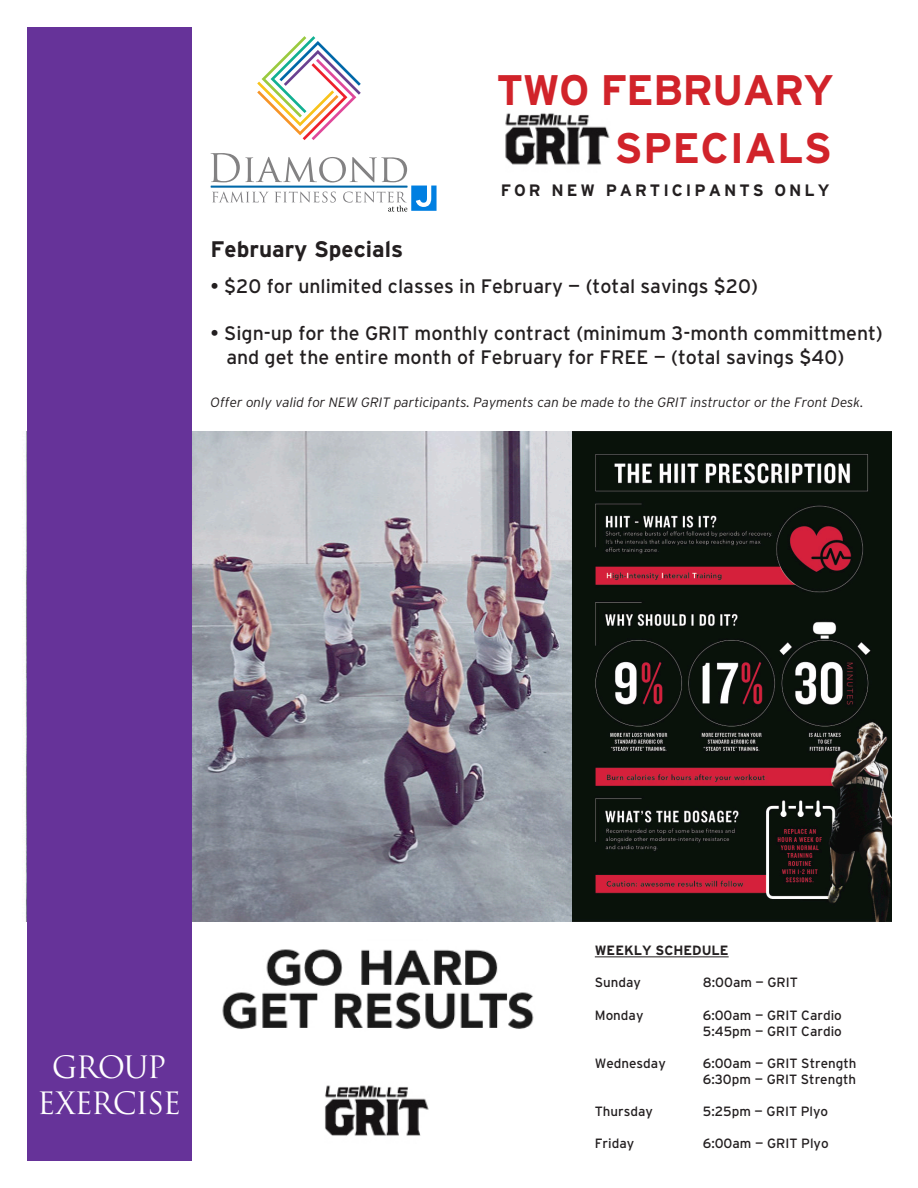
<style>
.page{position:relative;width:918px;height:1188px;background:#fff}
.page>*{position:absolute;margin:0;border:0;box-sizing:border-box;transform-origin:0 0}
.t1{font:700 42.6px "Interstate";letter-spacing:.01em;color:#d1232a}
.t2{font:700 42.6px "Interstate";letter-spacing:-.02em;color:#d1232a}
.t3{font:30px "Trajan";letter-spacing:-.05em;color:#fff}
.t4{font:700 22.5px "Interstate";color:#231f20}
.t5{font:19.5px "Interstate";color:#231f20}
.t6{font:700 16.5px "Interstate";letter-spacing:.18em;color:#231f20}
.t7{font:13.5px "Interstate";color:#231f20}
.t8{font:italic 300 13.5px "Interstate";color:#231f20}
.t9{font:700 13.5px "Interstate";color:#231f20}
</style>
<div class="page">
<img style="left:25px;top:431px;width:547px;height:491px">
<div style="left:27px;top:27px;width:164px;height:1134px;background:#639"></div>
<svg style="left:257px;top:36px;width:104px;height:104px"></svg>
<svg style="left:211px;top:153px;width:226px;height:59px"></svg>
<img style="left:222px;top:949px;width:312px;height:187px">
<img style="left:572px;top:431px;width:320px;height:491px">
<hr style="left:595px;top:957px;width:134px;height:1px;background:#231f20">
<img style="left:505px;top:113px;width:105px;height:52px">
<p class="t2" style="left:496px;top:66px;width:339px">TWO FEBRUARY</p>
<p class="t1" style="left:498px;top:124px;width:335px">GRIT SPECIALS</p>
<p class="t6" style="left:501px;top:181px;width:330px">FOR NEW PARTICIPANTS ONLY</p>
<p class="t4" style="left:211px;top:236px;width:194px">February Specials</p>
<p class="t5" style="left:211px;top:276px;width:549px">• $20 for unlimited classes in February — (total savings $20)</p>
<p class="t5" style="left:211px;top:323px;width:674px">• Sign-up for the GRIT monthly contract (minimum 3-month committment)</p>
<p class="t5" style="left:226px;top:346px;width:619px">and get the entire month of February for FREE — (total savings $40)</p>
<p class="t8" style="left:211px;top:396px;width:655px">Offer only valid for NEW GRIT participants. Payments can be made to the GRIT instructor or the Front Desk.</p>
<p class="t3" style="left:52px;top:1049px;width:116px">GROUP</p>
<p class="t3" style="left:37px;top:1085px;width:145px">EXERCISE</p>
<p class="t9" style="left:595px;top:943px;width:135px">WEEKLY SCHEDULE</p>
<p class="t7" style="left:595px;top:975px;width:48px">Sunday</p>
<p class="t7" style="left:703px;top:975px;width:97px">8:00am — GRIT</p>
<p class="t7" style="left:595px;top:1007px;width:50px">Monday</p>
<p class="t7" style="left:703px;top:1007px;width:141px">6:00am — GRIT Cardio</p>
<p class="t7" style="left:703px;top:1023px;width:141px">5:45pm — GRIT Cardio</p>
<p class="t7" style="left:595px;top:1056px;width:72px">Wednesday</p>
<p class="t7" style="left:703px;top:1056px;width:155px">6:00am — GRIT Strength</p>
<p class="t7" style="left:703px;top:1072px;width:155px">6:30pm — GRIT Strength</p>
<p class="t7" style="left:595px;top:1104px;width:60px">Thursday</p>
<p class="t7" style="left:703px;top:1104px;width:127px">5:25pm — GRIT Plyo</p>
<p class="t7" style="left:595px;top:1136px;width:41px">Friday</p>
<p class="t7" style="left:703px;top:1136px;width:127px">6:00am — GRIT Plyo</p>
</div>
